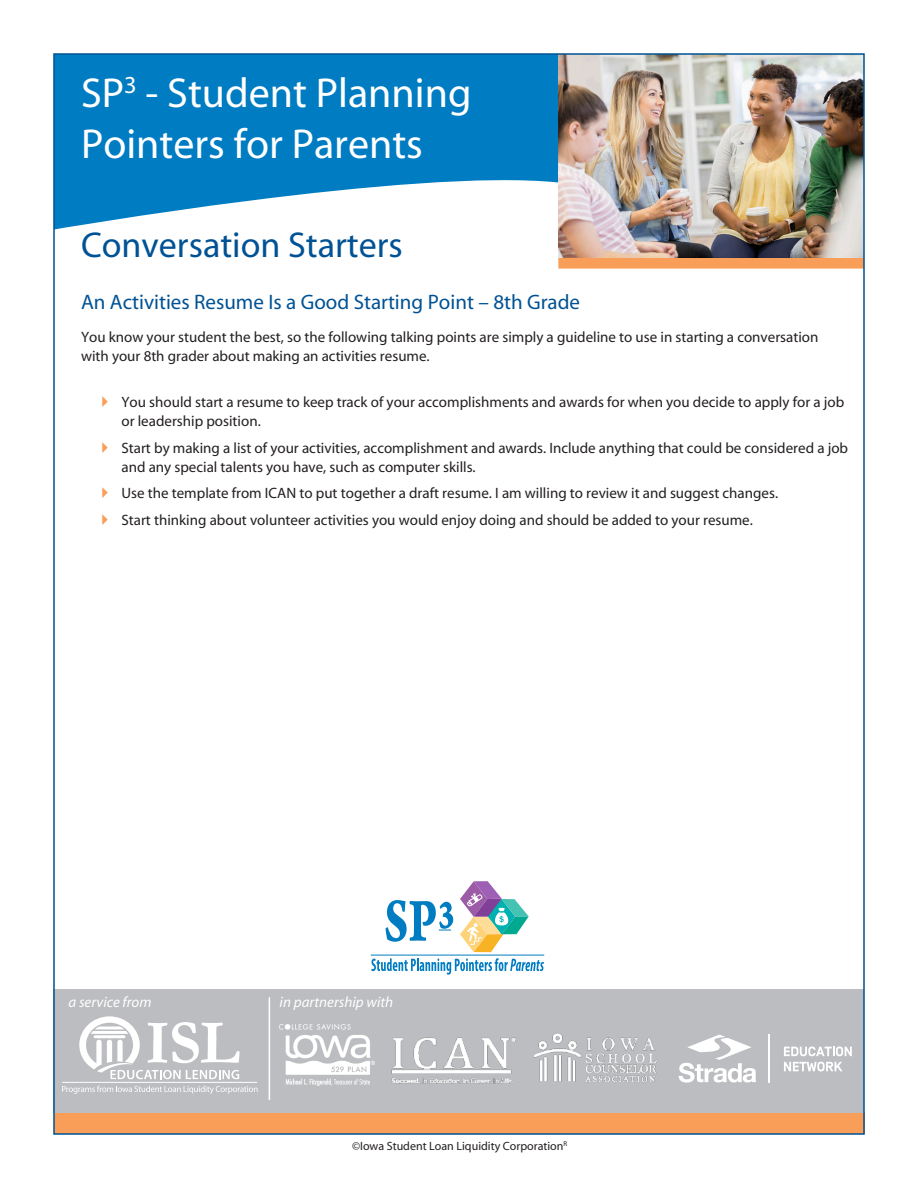
<style>
.page{position:relative;width:918px;height:1188px;background:#fff}
.page>*{position:absolute;margin:0;border:0;box-sizing:border-box;transform-origin:0 0}
.t1{font:42px/50.4px "Myriad";color:#fff}
.t2{font:36px "Myriad";color:#005294}
.t3{font:21px "Myriad";color:#005294}
.t4{font:15px/19.5px "Myriad";color:#231f20}
.t5{font:italic 15px "Myriad";color:#fff}
.t6{font:12px "Myriad";color:#231f20}
</style>
<div class="page">
<svg style="left:56px;top:56px;width:502px;height:174px;fill:#007cc2"></svg>
<div style="left:558px;top:258px;width:306px;height:11px;background:#f89e58;border:2px solid #f89e58"></div>
<div style="left:54px;top:1113px;width:811px;height:21px;background:#f89e58"></div>
<img style="left:558px;top:56px;width:304px;height:202px">
<svg style="left:371px;top:958px;width:173px;height:17px"></svg>
<hr style="left:371px;top:955px;width:173px;height:1px;background:#007cc2">
<svg style="left:460px;top:881px;width:69px;height:71px"></svg>
<svg style="left:386px;top:900px;width:67px;height:42px"></svg>
<div style="left:54px;top:989px;width:810px;height:124px;background:#bcbdc0"></div>
<img style="left:280px;top:1024px;width:94px;height:62px">
<img style="left:391px;top:1037px;width:125px;height:47px">
<svg style="left:784px;top:1047px;width:68px;height:9px"></svg>
<svg style="left:784px;top:1062px;width:58px;height:9px"></svg>
<svg style="left:679px;top:1035px;width:77px;height:48px"></svg>
<hr style="left:769px;top:1034px;width:1px;height:49px;background:#fff">
<hr style="left:269px;top:997px;width:1px;height:103px;background:#fff">
<img style="left:534px;top:1033px;width:123px;height:50px">
<svg style="left:79px;top:1016px;width:161px;height:63px"></svg>
<hr style="left:62px;top:1082px;width:195px;height:1px;background:#fff">
<svg style="left:62px;top:1086px;width:196px;height:8px"></svg>
<p class="t1" style="left:81px;top:70px;width:392px">SP<sup>3</sup> - Student Planning<br>Pointers for Parents</p>
<p class="t2" style="left:81px;top:227px;width:323px">Conversation Starters</p>
<p class="t3" style="left:81px;top:291px;width:501px">An Activities Resume Is a Good Starting Point – 8th Grade</p>
<p class="t4" style="left:81px;top:328px;width:739px">You know your student the best, so the following talking points are simply a guideline to use in starting a conversation with your 8th grader about making an activities resume.</p>
<p class="t4" style="left:122px;top:393px;width:724px">You should start a resume to keep track of your accomplishments and awards for when you decide to apply for a job or leadership position.</p>
<p class="t4" style="left:122px;top:439px;width:728px">Start by making a list of your activities, accomplishment and awards. Include anything that could be considered a job and any special talents you have, such as computer skills.</p>
<p class="t4" style="left:122px;top:484px;width:658px">Use the template from ICAN to put together a draft resume. I am willing to review it and suggest changes.</p>
<p class="t4" style="left:122px;top:511px;width:633px">Start thinking about volunteer activities you would enjoy doing and should be added to your resume.</p>
<p class="t5" style="left:69px;top:995px;width:84px">a service from</p>
<p class="t5" style="left:280px;top:995px;width:115px">in partnership with</p>
<p class="t6" style="left:352px;top:1140px;width:217px">©Iowa Student Loan Liquidity Corporation<sup>R</sup></p>
</div>
